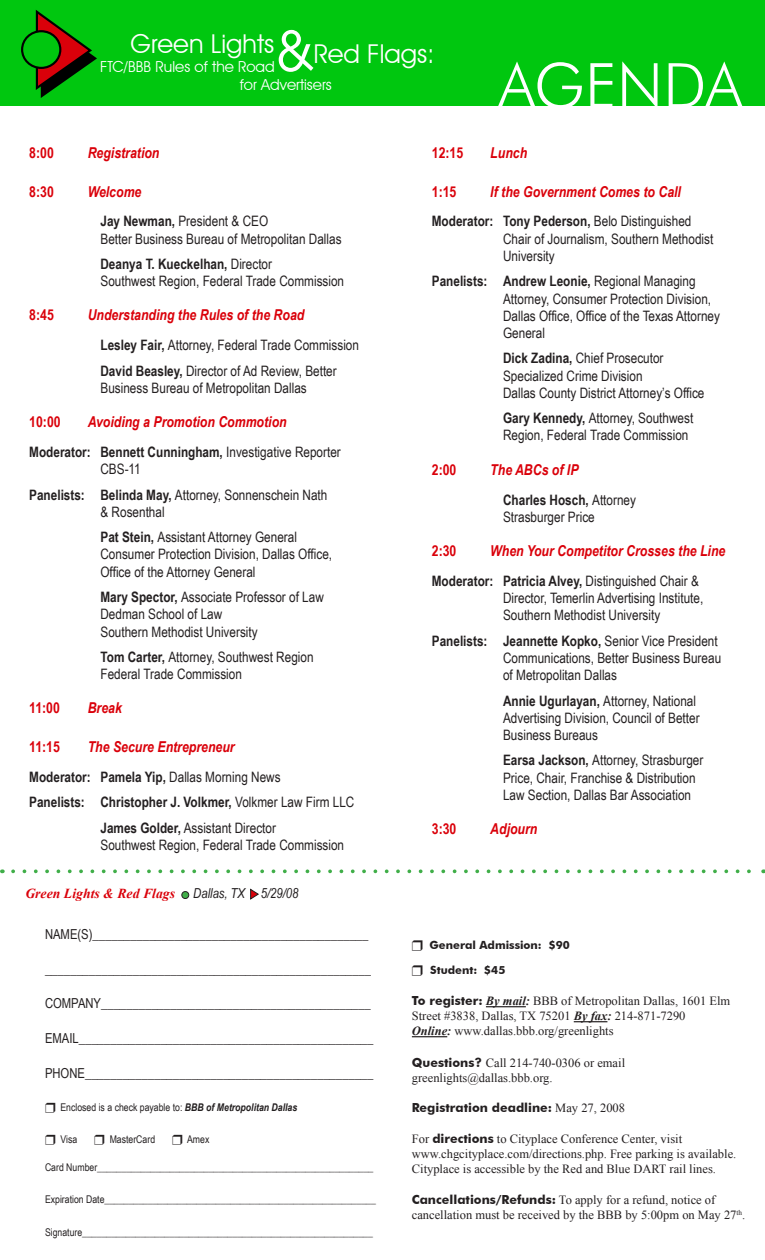
<style>
.page{position:relative;width:765px;height:1260px;background:#fff}
.page>*{position:absolute;margin:0;border:0;box-sizing:border-box;transform-origin:0 0}
.t1{font:56.88px "Avant Garde IT Cby BT";color:#fff}
.t2{font:26px "Avant Garde IT Cby BT";color:#fff}
.t3{font:15.12px/17px "Avant Garde IT Cby BT";color:#fff}
.AgendaTime{font:italic 700 15px "Arial Narrow";color:#da000a}
.AgendaTime-2{font:700 15px "Arial Narrow";color:#da000a}
.titles{font:14.38px/17.2px "Arial Narrow";color:#231f20}
.titles-2{font:700 14.38px/17.2px "Arial Narrow";color:#231f20}
.Address{font:13.75px "Arial Narrow";color:#231f20}
.Body_Text{font:italic 700 13.75px "Times New Roman";color:#da000a}
.Body_Text-2{font:12.5px/15px "Times New Roman";color:#231f20}
.Body_Text-3{font:700 12.5px "Futura BT";color:#231f20}
.Body_Text-4{font:700 11.25px "Futura BT";color:#231f20}
.Address-2{font:10.62px "Arial Narrow";color:#231f20}
.s1{font-weight:700}
.s2{font-weight:400}
.s3{font-family:"Arial Narrow";font-weight:400;color:#231f20}
.s4{font-weight:700;font-style:italic}
.s5{font-family:"Futura BT";font-weight:700}
.s6{font-family:"Times New Roman";font-weight:400}
</style>
<div class="page">
<div style="left:0;top:0;width:765px;height:106px;background:#00c70f"></div>
<svg style="left:13px;top:869px;width:751px;height:4px"></svg>
<svg style="left:498px;top:61px;width:245px;height:45px"></svg>
<svg style="left:250px;top:889px;width:9px;height:11px"></svg>
<svg style="left:182px;top:891px;width:7px;height:8px"></svg>
<svg style="left:35px;top:10px;width:62px;height:88px"></svg>
<div style="left:22px;top:31px;width:38px;height:37px;background:#00c70f;border-radius:50%"></div>
<div style="left:21px;top:30px;width:40px;height:39px;border:2px solid #000;border-radius:50%"></div>
<hr style="left:486px;top:1006px;width:40px;height:1px;background:#231f20">
<hr style="left:574px;top:1021px;width:33px;height:1px;background:#231f20">
<hr style="left:412px;top:1036px;width:35px;height:1px;background:#231f20">
<p class="t1" style="left:275px;top:16px;width:41px">&amp;</p>
<p class="t2" style="left:131px;top:28px;width:145px">Green Lights</p>
<p class="t2" style="left:314px;top:38px;width:122px">Red Flags:</p>
<p class="t3" style="left:240px;top:58px;width:93px;text-indent:-140px">FTC/BBB Rules of the Road<br>for Advertisers</p>
<p class="AgendaTime-2" style="left:29px;top:141px;width:26px">8:00</p>
<p class="AgendaTime" style="left:88px;top:141px;width:73px">Registration</p>
<p class="AgendaTime-2" style="left:29px;top:180px;width:26px">8:30</p>
<p class="AgendaTime" style="left:88px;top:180px;width:55px">Welcome</p>
<p class="titles" style="left:100px;top:212px;width:243px"><span class="s1">Jay Newman,</span> President &amp; CEO<br>Better Business Bureau of Metropolitan Dallas</p>
<p class="titles" style="left:100px;top:255px;width:245px"><span class="s1">Deanya T. Kueckelhan,</span> Director<br>Southwest Region, Federal Trade Commission</p>
<p class="AgendaTime-2" style="left:29px;top:304px;width:26px">8:45</p>
<p class="AgendaTime" style="left:88px;top:304px;width:218px">Understanding the Rules of the Road</p>
<p class="titles" style="left:100px;top:336px;width:260px"><span class="s1">Lesley Fair,</span> Attorney, Federal Trade Commission</p>
<p class="titles" style="left:100px;top:361px;width:238px"><span class="s1">David Beasley,</span> Director of Ad Review, Better<br>Business Bureau of Metropolitan Dallas</p>
<p class="AgendaTime-2" style="left:29px;top:410px;width:33px">10:00</p>
<p class="AgendaTime" style="left:88px;top:411px;width:200px">Avoiding a Promotion Commotion</p>
<p class="titles-2" style="left:100px;top:443px;width:242px;text-indent:-71px">Moderator: Bennett Cunningham, <span class="s2">Investigative Reporter<br>CBS-11</span></p>
<p class="titles" style="left:100px;top:485px;width:228px;text-indent:-71px"><span class="s1">Panelists: Belinda May,</span> Attorney, Sonnenschein Nath &amp; Rosenthal</p>
<p class="titles" style="left:100px;top:528px;width:233px"><span class="s1">Pat Stein,</span> Assistant Attorney General<br>Consumer Protection Division, Dallas Office,<br>Office of the Attorney General</p>
<p class="titles" style="left:100px;top:588px;width:225px"><span class="s1">Mary Spector,</span> Associate Professor of Law<br>Dedman School of Law<br>Southern Methodist University</p>
<p class="titles" style="left:100px;top:648px;width:215px"><span class="s1">Tom Carter,</span> Attorney, Southwest Region<br>Federal Trade Commission</p>
<p class="AgendaTime-2" style="left:29px;top:697px;width:32px">11:00</p>
<p class="AgendaTime" style="left:88px;top:697px;width:36px">Break</p>
<p class="AgendaTime-2" style="left:29px;top:735px;width:32px">11:15</p>
<p class="AgendaTime" style="left:88px;top:735px;width:148px">The Secure Entrepreneur</p>
<p class="titles-2" style="left:29px;top:767px;width:253px">Moderator: Pamela Yip, <span class="s2">Dallas Morning News</span></p>
<p class="titles-2" style="left:29px;top:793px;width:327px">Panelists: Christopher J. Volkmer, <span class="s2">Volkmer Law Firm LLC</span></p>
<p class="titles" style="left:100px;top:818px;width:245px"><span class="s1">James Golder,</span> Assistant Director<br>Southwest Region, Federal Trade Commission</p>
<p class="Body_Text" style="left:25px;top:883px;width:274px">Green Lights &amp; Red Flags <span class="s3">Dallas, TX 5/29/08</span></p>
<p class="Address" style="left:45px;top:924px;width:325px">NAME(S)____________________________________________</p>
<p class="Address" style="left:45px;top:959px;width:328px">____________________________________________________</p>
<p class="Address" style="left:45px;top:993px;width:327px">COMPANY___________________________________________</p>
<p class="Address" style="left:45px;top:1028px;width:330px">EMAIL_______________________________________________</p>
<p class="Address" style="left:45px;top:1063px;width:330px">PHONE______________________________________________</p>
<p class="Address-2" style="left:60px;top:1099px;width:238px">Enclosed is a check payable to: <span class="s4">BBB of Metropolitan Dallas</span></p>
<p class="Address-2" style="left:60px;top:1132px;width:18px">Visa</p>
<p class="Address-2" style="left:110px;top:1132px;width:47px">MasterCard</p>
<p class="Address-2" style="left:187px;top:1132px;width:24px">Amex</p>
<p class="Address-2" style="left:45px;top:1159px;width:330px">Card Number_________________________________________________________</p>
<p class="Address-2" style="left:45px;top:1192px;width:332px">Expiration Date________________________________________________________</p>
<p class="Address-2" style="left:45px;top:1224px;width:329px">Signature____________________________________________________________</p>
<p class="AgendaTime-2" style="left:432px;top:141px;width:33px">12:15</p>
<p class="AgendaTime" style="left:490px;top:141px;width:38px">Lunch</p>
<p class="AgendaTime-2" style="left:432px;top:180px;width:26px">1:15</p>
<p class="AgendaTime" style="left:490px;top:180px;width:192px">If the Government Comes to Call</p>
<p class="titles" style="left:503px;top:212px;width:212px;text-indent:-71px"><span class="s1">Moderator: Tony Pederson,</span> Belo Distinguished<br>Chair of Journalism, Southern Methodist<br>University</p>
<p class="titles" style="left:503px;top:272px;width:218px;text-indent:-71px"><span class="s1">Panelists: Andrew Leonie,</span> Regional Managing Attorney, Consumer Protection Division, Dallas Office, Office of the Texas Attorney General</p>
<p class="titles" style="left:503px;top:349px;width:203px"><span class="s1">Dick Zadina,</span> Chief Prosecutor<br>Specialized Crime Division<br>Dallas County District Attorney’s Office</p>
<p class="titles" style="left:503px;top:409px;width:192px"><span class="s1">Gary Kennedy,</span> Attorney, Southwest<br>Region, Federal Trade Commission</p>
<p class="AgendaTime-2" style="left:432px;top:458px;width:26px">2:00</p>
<p class="AgendaTime" style="left:490px;top:458px;width:90px">The ABCs of IP</p>
<p class="titles" style="left:503px;top:490px;width:135px"><span class="s1">Charles Hosch,</span> Attorney<br>Strasburger Price</p>
<p class="AgendaTime-2" style="left:432px;top:539px;width:26px">2:30</p>
<p class="AgendaTime" style="left:490px;top:539px;width:237px">When Your Competitor Crosses the Line</p>
<p class="titles" style="left:503px;top:572px;width:202px;text-indent:-71px"><span class="s1">Moderator: Patricia Alvey,</span> Distinguished Chair &amp;<br>Director, Temerlin Advertising Institute,<br>Southern Methodist University</p>
<p class="titles" style="left:503px;top:631px;width:220px;text-indent:-71px"><span class="s1">Panelists: Jeannette Kopko,</span> Senior Vice President<br>Communications, Better Business Bureau of Metropolitan Dallas</p>
<p class="titles" style="left:503px;top:691px;width:198px"><span class="s1">Annie Ugurlayan,</span> Attorney, National<br>Advertising Division, Council of Better<br>Business Bureaus</p>
<p class="titles" style="left:503px;top:751px;width:202px"><span class="s1">Earsa Jackson,</span> Attorney, Strasburger<br>Price, Chair, Franchise &amp; Distribution<br>Law Section, Dallas Bar Association</p>
<p class="AgendaTime-2" style="left:432px;top:817px;width:26px">3:30</p>
<p class="AgendaTime" style="left:490px;top:817px;width:49px">Adjourn</p>
<p class="Body_Text-4" style="left:429px;top:938px;width:142px">General Admission: $90</p>
<p class="Body_Text-4" style="left:430px;top:963px;width:77px">Student: $45</p>
<p class="Body_Text-2" style="left:412px;top:993px;width:320px"><span class="s5">To register:</span> <span class="s4">By mail:</span> BBB of Metropolitan Dallas, 1601 Elm<br>Street #3838, Dallas, TX 75201 <span class="s4">By fax:</span> 214-871-7290<br><span class="s4">Online:</span> www.dallas.bbb.org/greenlights</p>
<p class="Body_Text-2" style="left:412px;top:1055px;width:215px"><span class="s5">Questions?</span> Call 214-740-0306 or email greenlights@dallas.bbb.org.</p>
<p class="Body_Text-3" style="left:412px;top:1099px;width:215px">Registration deadline: <span class="s6">May 27, 2008</span></p>
<p class="Body_Text-2" style="left:412px;top:1131px;width:326px">For <span class="s5">directions</span> to Cityplace Conference Center, visit www.chgcityplace.com/directions.php. Free parking is available.<br>Cityplace is accessible by the Red and Blue DART rail lines.</p>
<p class="Body_Text-2" style="left:412px;top:1192px;width:335px"><span class="s5">Cancellations/Refunds:</span> To apply for a refund, notice of cancellation must be received by the BBB by 5:00pm on May 27<sup>th</sup>.</p>
</div>
